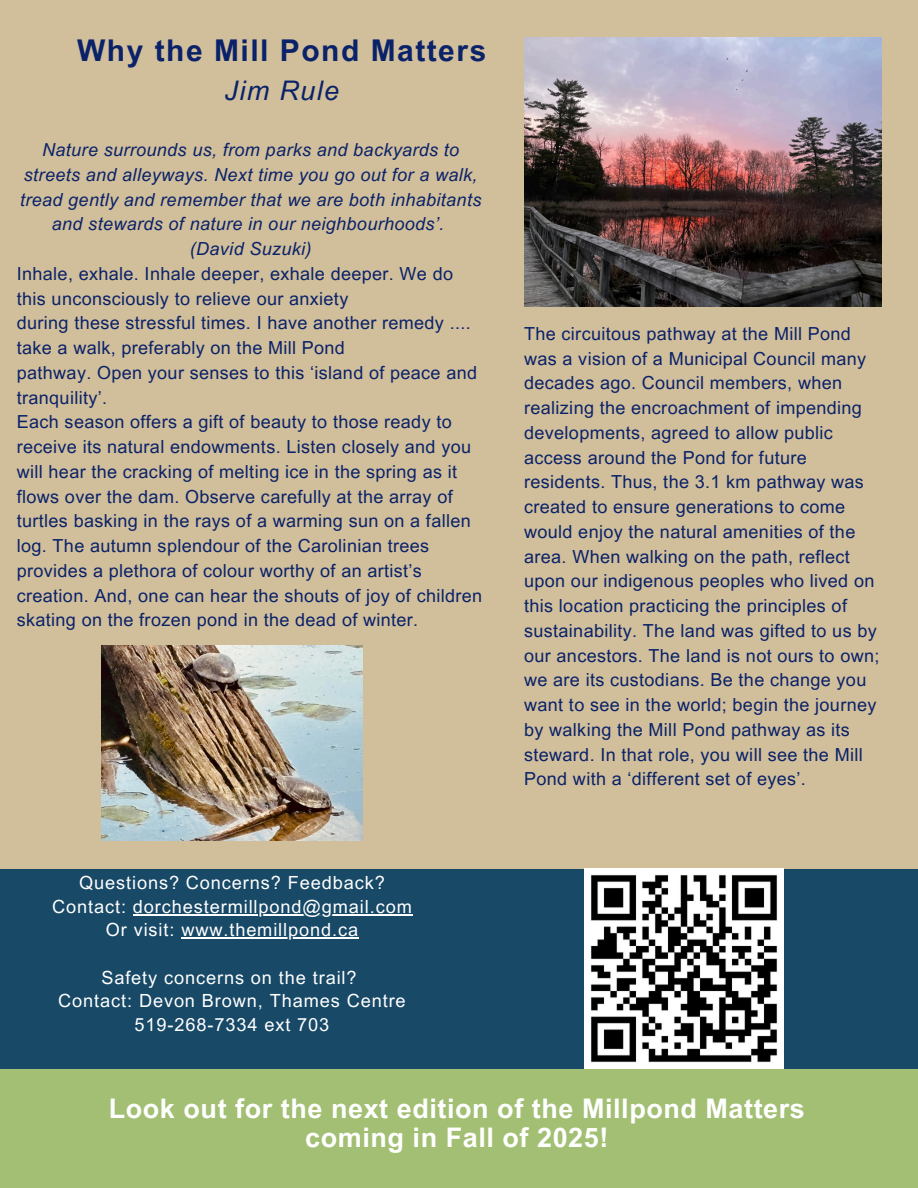
<style>
.page{position:relative;width:918px;height:1188px;background:#d1be9a}
.page>*{position:absolute;margin:0;border:0;box-sizing:border-box;transform-origin:0 0}
.t1{font:700 30px "Arial MT Pro";letter-spacing:.05em;color:#0a2269}
.t2{font:700 27px/29.2px "Arial MT Pro";letter-spacing:.02em;color:#fff;text-align:center}
.t3{font:italic 27px "Arial MT Pro";letter-spacing:.05em;color:#0a2269}
.t4{font:18.15px "Arial MT Pro";letter-spacing:.05em;color:#fff}
.t5{font:18px/24.8px "Arial MT Pro";letter-spacing:.02em;color:#0a2269}
.t6{font:italic 18px/24.8px "Arial MT Pro";letter-spacing:.02em;color:#0a2269;text-align:center}
</style>
<div class="page">
<div style="left:0;top:1057px;width:918px;height:131px;background:#a2bf73"></div>
<div style="left:451px;top:869px;width:467px;height:199px;background:#184967"></div>
<div style="left:0;top:869px;width:464px;height:199px;background:#184967"></div>
<hr style="left:133px;top:914px;width:280px;height:1px;background:#fff">
<hr style="left:181px;top:938px;width:178px;height:1px;background:#fff">
<img style="left:585px;top:869px;width:199px;height:199px">
<img style="left:524px;top:38px;width:358px;height:269px">
<img style="left:102px;top:646px;width:261px;height:194px">
<p class="t1" style="left:77px;top:40px;width:411px">Why the Mill Pond Matters</p>
<p class="t3" style="left:225px;top:80px;width:116px">Jim Rule</p>
<h2 class="t6" style="left:20px;top:140px;width:463px">Nature surrounds us, from parks and backyards to streets and alleyways. Next time you go out for a walk, tread gently and remember that we are both inhabitants and stewards of nature in our neighbourhoods’.</h2>
<p class="t6" style="left:190px;top:239px;width:123px">(David Suzuki)</p>
<p class="t5" style="left:17px;top:263px;width:438px">Inhale, exhale. Inhale deeper, exhale deeper. We do this unconsciously to relieve our anxiety</p>
<p class="t5" style="left:17px;top:313px;width:455px">during these stressful times. I have another remedy .... take a walk, preferably on the Mill Pond</p>
<p class="t5" style="left:17px;top:362px;width:462px">pathway. Open your senses to this ‘island of peace and tranquility’.</p>
<p class="t5" style="left:17px;top:412px;width:467px">Each season offers a gift of beauty to those ready to receive its natural endowments. Listen closely and you will hear the cracking of melting ice in the spring as it flows over the dam. Observe carefully at the array of turtles basking in the rays of a warming sun on a fallen log. The autumn splendour of the Carolinian trees provides a plethora of colour worthy of an artist’s creation. And, one can hear the shouts of joy of children skating on the frozen pond in the dead of winter.</p>
<p class="t4" style="left:79px;top:876px;width:307px">Questions? Concerns? Feedback?</p>
<p class="t4" style="left:52px;top:900px;width:361px">Contact: dorchestermillpond@gmail.com</p>
<p class="t4" style="left:106px;top:923px;width:254px">Or visit: www.themillpond.ca</p>
<p class="t4" style="left:101px;top:971px;width:257px">Safety concerns on the trail?</p>
<p class="t4" style="left:58px;top:994px;width:349px">Contact: Devon Brown, Thames Centre</p>
<p class="t4" style="left:135px;top:1018px;width:196px">519-268-7334 ext 703</p>
<p class="t5" style="left:524px;top:324px;width:357px">The circuitous pathway at the Mill Pond was a vision of a Municipal Council many decades ago. Council members, when realizing the encroachment of impending developments, agreed to allow public access around the Pond for future residents. Thus, the 3.1 km pathway was created to ensure generations to come would enjoy the natural amenities of the area. When walking on the path, reflect upon our indigenous peoples who lived on this location practicing the principles of sustainability. The land was gifted to us by our ancestors. The land is not ours to own; we are its custodians. Be the change you want to see in the world; begin the journey by walking the Mill Pond pathway as its steward. In that role, you will see the Mill Pond with a ‘different set of eyes’.</p>
<p class="t2" style="left:109px;top:1097px;width:698px">Look out for the next edition of the Millpond Matters coming in Fall of 2025!</p>
</div>
